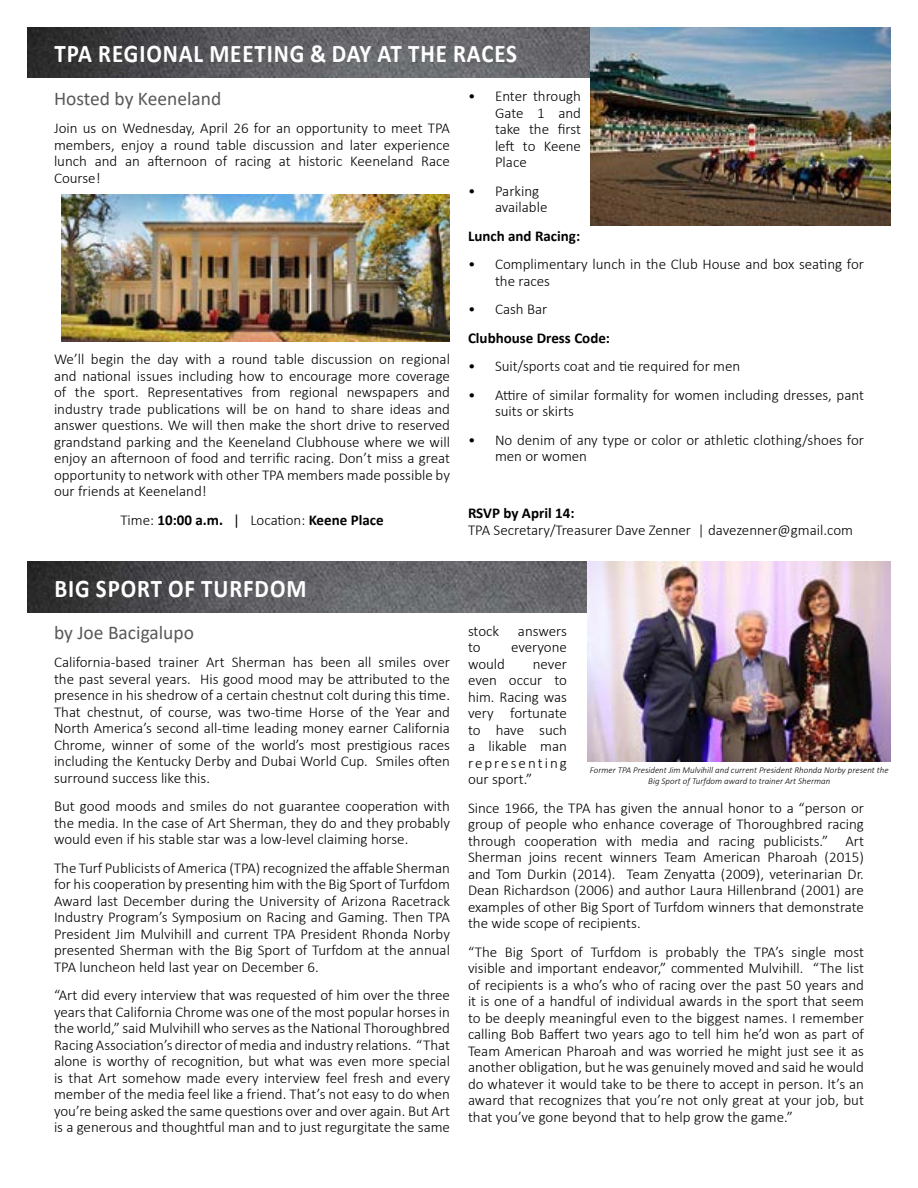
<style>
.page{position:relative;width:918px;height:1188px;background:#fff}
.page>*{position:absolute;margin:0;border:0;box-sizing:border-box;transform-origin:0 0}
.t1{font:700 25.5px "Calibri";letter-spacing:.04em;color:#fff;scale:.9 1}
.t2{font:19.5px "Calibri";color:#59595c}
.t3{font:300 15px/16.5px "Calibri";color:#000;text-align:justify}
.t4{font:700 15px "Calibri";color:#000}
.t5{font:italic 300 9px/10.8px "Calibri";color:#000;text-align:center}
.s1{font-weight:300}
.s2{font-weight:400}
</style>
<div class="page">
<img style="left:27px;top:27px;width:564px;height:51px">
<img style="left:591px;top:27px;width:300px;height:198px">
<img style="left:61px;top:194px;width:389px;height:148px">
<img style="left:27px;top:562px;width:561px;height:50px">
<img style="left:588px;top:562px;width:303px;height:199px">
<h1 class="t1" style="left:54px;top:36px;width:516px">TPA REGIONAL MEETING &amp; DAY AT THE RACES</h1>
<h2 class="t2" style="left:54px;top:85px;width:169px">Hosted by Keeneland</h2>
<p class="t3" style="left:54px;top:120px;width:398px">Join us on Wednesday, April 26 for an opportunity to meet TPA members, enjoy a round table discussion and later experience lunch and an afternoon of racing at historic Keeneland Race Course!</p>
<p class="t3" style="left:54px;top:351px;width:398px">We’ll begin the day with a round table discussion on regional and national issues including how to encourage more coverage of the sport. Representatives from regional newspapers and industry trade publications will be on hand to share ideas and answer questions. We will then make the short drive to reserved grandstand parking and the Keeneland Clubhouse where we will enjoy an afternoon of food and terrific racing. Don’t miss a great opportunity to network with other TPA members made possible by our friends at Keeneland!</p>
<p class="t4" style="left:120px;top:509px;width:265px"><span class="s1">Time:</span> 10:00 a.m. <span class="s2">|</span> <span class="s1">Location:</span> Keene Place</p>
<h1 class="t1" style="left:54px;top:570px;width:282px">BIG SPORT OF TURFDOM</h1>
<h2 class="t2" style="left:54px;top:619px;width:142px">by Joe Bacigalupo</h2>
<p class="t3" style="left:54px;top:654px;width:398px">California-based trainer Art Sherman has been all smiles over the past several years. His good mood may be attributed to the presence in his shedrow of a certain chestnut colt during this time.<br>That chestnut, of course, was two-time Horse of the Year and North America’s second all-time leading money earner California Chrome, winner of some of the world’s most prestigious races including the Kentucky Derby and Dubai World Cup. Smiles often surround success like this.</p>
<p class="t3" style="left:54px;top:798px;width:398px">But good moods and smiles do not guarantee cooperation with the media. In the case of Art Sherman, they do and they probably would even if his stable star was a low-level claiming horse.</p>
<p class="t3" style="left:54px;top:860px;width:398px">The Turf Publicists of America (TPA) recognized the affable Sherman for his cooperation by presenting him with the Big Sport of Turfdom Award last December during the University of Arizona Racetrack Industry Program’s Symposium on Racing and Gaming. Then TPA President Jim Mulvihill and current TPA President Rhonda Norby presented Sherman with the Big Sport of Turfdom at the annual TPA luncheon held last year on December 6.</p>
<p class="t3" style="left:54px;top:987px;width:398px">“Art did every interview that was requested of him over the three years that California Chrome was one of the most popular horses in the world,” said Mulvihill who serves as the National Thoroughbred Racing Association’s director of media and industry relations. “That alone is worthy of recognition, but what was even more special is that Art somehow made every interview feel fresh and every member of the media feel like a friend. That’s not easy to do when you’re being asked the same questions over and over again. But Art is a generous and thoughtful man and to just regurgitate the same</p>
<p class="t3" style="left:495px;top:88px;width:88px;text-indent:-27px">• Enter through Gate 1 and take the first left to Keene Place</p>
<p class="t3" style="left:495px;top:182px;width:54px;text-indent:-27px">• Parking available</p>
<p class="t4" style="left:468px;top:225px;width:114px">Lunch and Racing:</p>
<p class="t3" style="left:495px;top:256px;width:370px;text-indent:-27px">• Complimentary lunch in the Club House and box seating for the races</p>
<p class="t3" style="left:468px;top:301px;width:81px">• Cash Bar</p>
<p class="t4" style="left:468px;top:327px;width:144px">Clubhouse Dress Code:</p>
<p class="t3" style="left:468px;top:358px;width:274px">• Suit/sports coat and tie required for men</p>
<p class="t3" style="left:495px;top:386px;width:371px;text-indent:-27px">• Attire of similar formality for women including dresses, pant suits or skirts</p>
<p class="t3" style="left:495px;top:431px;width:370px;text-indent:-27px">• No denim of any type or color or athletic clothing/shoes for men or women</p>
<p class="t4" style="left:468px;top:503px;width:108px">RSVP by April 14:</p>
<p class="t3" style="left:468px;top:521px;width:387px">TPA Secretary/Treasurer Dave Zenner | davezenner@gmail.com</p>
<p class="t3" style="left:468px;top:622px;width:33px">stock</p>
<p class="t3" style="left:518px;top:622px;width:51px">answers</p>
<p class="t3" style="left:468px;top:639px;width:14px">to</p>
<p class="t3" style="left:511px;top:639px;width:57px">everyone</p>
<p class="t3" style="left:468px;top:655px;width:39px">would</p>
<p class="t3" style="left:468px;top:655px;width:101px;text-indent:65px">never even occur to him. Racing was very fortunate to have such a likable man representing our sport.”</p>
<p class="t3" style="left:468px;top:799px;width:398px">Since 1966, the TPA has given the annual honor to a “person or group of people who enhance coverage of Thoroughbred racing through cooperation with media and racing publicists.” Art Sherman joins recent winners Team American Pharoah (2015) and Tom Durkin (2014). Team Zenyatta (2009), veterinarian Dr.<br>Dean Richardson (2006) and author Laura Hillenbrand (2001) are examples of other Big Sport of Turfdom winners that demonstrate the wide scope of recipients.</p>
<p class="t3" style="left:468px;top:943px;width:398px">“The Big Sport of Turfdom is probably the TPA’s single most visible and important endeavor,” commented Mulvihill. “The list of recipients is a who’s who of racing over the past 50 years and it is one of a handful of individual awards in the sport that seem to be deeply meaningful even to the biggest names. I remember calling Bob Baffert two years ago to tell him he’d won as part of Team American Pharoah and was worried he might just see it as another obligation, but he was genuinely moved and said he would do whatever it would take to be there to accept in person. It’s an award that recognizes that you’re not only great at your job, but that you’ve gone beyond that to help grow the game.”</p>
<p class="t5" style="left:590px;top:765px;width:300px">Former TPA President Jim Mulvihill and current President Rhonda Norby present the<br>Big Sport of Turfdom award to trainer Art Sherman</p>
</div>
